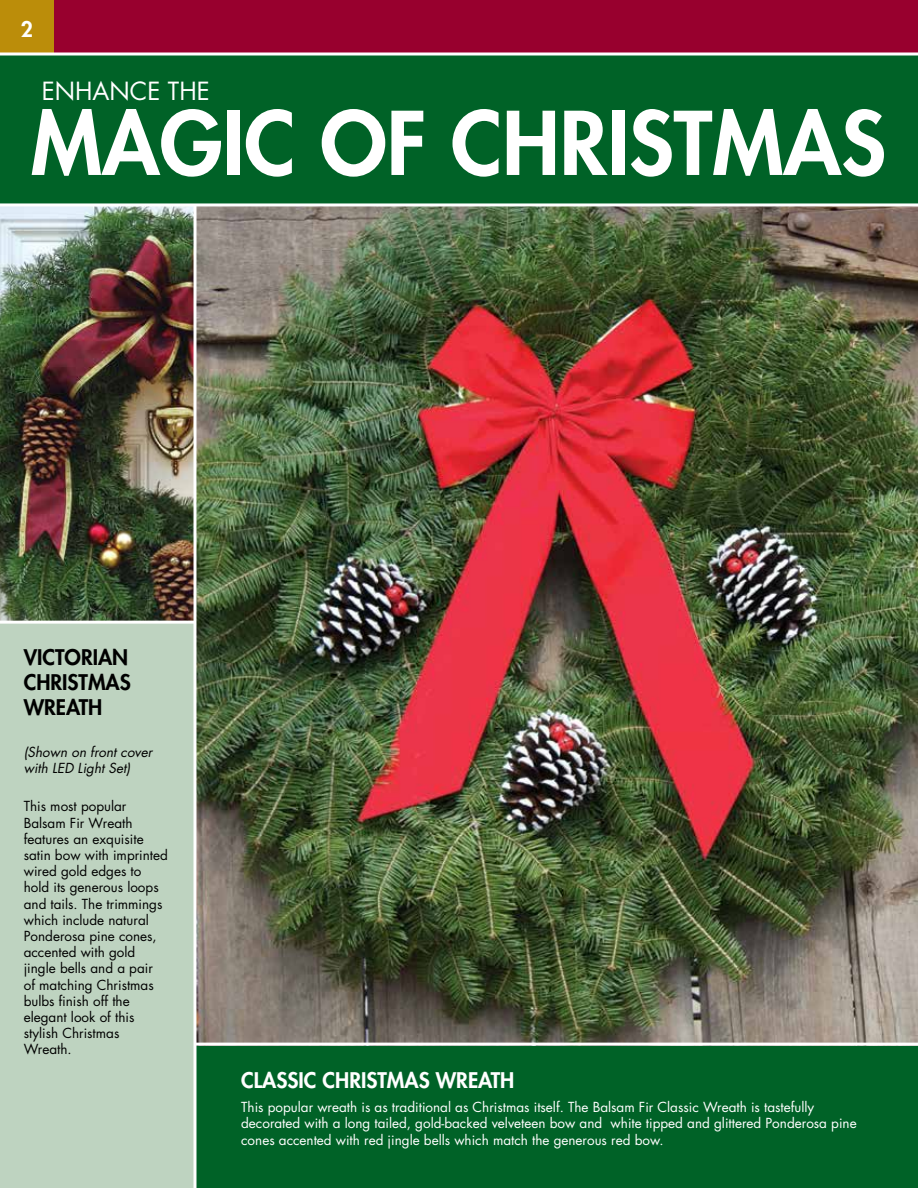
<style>
.page{position:relative;width:918px;height:1188px;background:#fff}
.page>*{position:absolute;margin:0;border:0;box-sizing:border-box;transform-origin:0 0}
.t1{font:800 85.2px "Futura";color:#fff}
.t2{font:24.3px "Futura";color:#fff}
.t3{font:800 21px/25.2px "Futura";color:#000}
.t4{font:800 21px "Futura";color:#fff}
.t5{font:13.5px/16.2px "Futura";color:#000}
.t6{font:13.5px/16.2px "Futura";color:#fff}
.t7{font:italic 13.5px/16.2px "Futura";color:#000}
</style>
<div class="page">
<div style="left:0;top:373px;width:198px;height:815px;background:#bed3c0"></div>
<img style="left:0;top:206px;width:194px;height:415px">
<hr style="left:0;top:621px;width:198px;height:3px;background:#fff">
<div style="left:195px;top:1045px;width:723px;height:143px;background:#006227"></div>
<div style="left:47px;top:0;width:871px;height:55px;background:#98002e"></div>
<div style="left:0;top:0;width:54px;height:56px;background:#bb8d0a"></div>
<img style="left:196px;top:206px;width:722px;height:837px">
<div style="left:0;top:54px;width:918px;height:150px;background:#006227"></div>
<hr style="left:0;top:203px;width:918px;height:3px;background:#fff">
<hr style="left:194px;top:205px;width:2px;height:983px;background:#fff">
<hr style="left:196px;top:1043px;width:722px;height:3px;background:#fff">
<svg style="left:0;top:52px;width:918px;height:4px;background:#d2ccc9"></svg>
<h3 class="t4" style="left:21px;top:15px;width:14px">2</h3>
<h2 class="t2" style="left:42px;top:74px;width:169px">ENHANCE THE</h2>
<h1 class="t1" style="left:31px;top:87px;width:857px">MAGIC OF CHRISTMAS</h1>
<h3 class="t3" style="left:24px;top:644px;width:109px">VICTORIAN<br>CHRISTMAS<br>WREATH</h3>
<p class="t7" style="left:24px;top:743px;width:130px">(Shown on front cover with LED Light Set)</p>
<p class="t5" style="left:24px;top:798px;width:146px">This most popular<br>Balsam Fir Wreath features an exquisite satin bow with imprinted wired gold edges to hold its generous loops and tails. The trimmings which include natural<br>Ponderosa pine cones, accented with gold jingle bells and a pair<br>of matching Christmas bulbs finish off the elegant look of this stylish Christmas<br>Wreath.</p>
<h3 class="t4" style="left:241px;top:1067px;width:275px">CLASSIC CHRISTMAS WREATH</h3>
<p class="t6" style="left:241px;top:1099px;width:617px">This popular wreath is as traditional as Christmas itself. The Balsam Fir Classic Wreath is tastefully decorated with a long tailed, gold-backed velveteen bow and white tipped and glittered Ponderosa pine cones accented with red jingle bells which match the generous red bow.</p>
</div>
